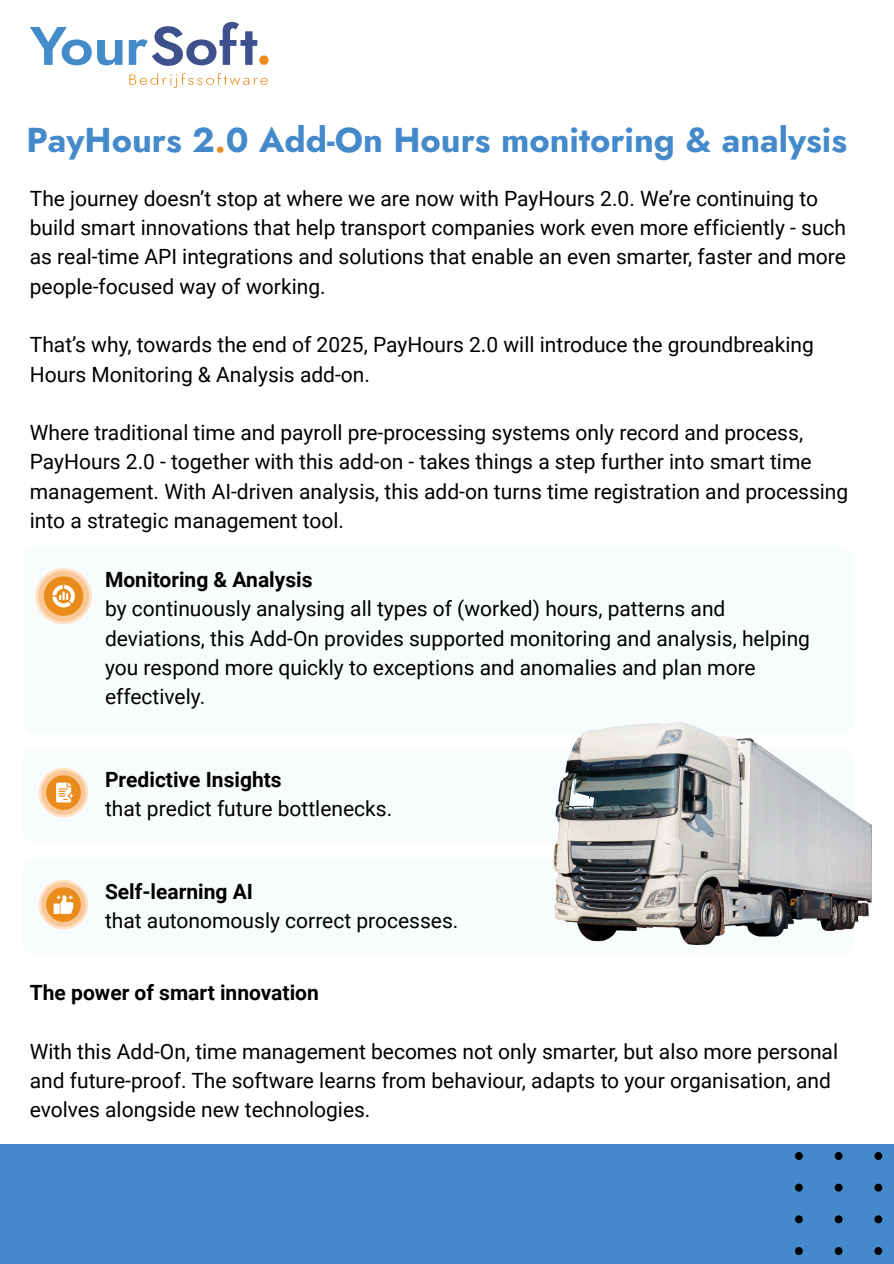
<style>
.page{position:relative;width:894px;height:1264px;background:#fff}
.page>*{position:absolute;margin:0;border:0;box-sizing:border-box;transform-origin:0 0}
.t1{font:700 34.5px "Jost";color:#448aca}
.t2{font:21px/29.2px "Roboto";color:#000}
.t3{font:700 21px "Roboto";color:#000}
.s1{color:#ea8c1c}
</style>
<div class="page">
<div style="left:23px;top:546px;width:830px;height:187px;background:#f8fcfd"></div>
<svg style="left:35px;top:568px;width:57px;height:56px"></svg>
<div style="left:22px;top:747px;width:831px;height:96px;background:#f8fcfd"></div>
<svg style="left:39px;top:767px;width:49px;height:50px"></svg>
<div style="left:22px;top:858px;width:831px;height:97px;background:#f8fcfd"></div>
<svg style="left:39px;top:879px;width:49px;height:50px"></svg>
<svg style="left:129px;top:73px;width:139px;height:15px"></svg>
<svg style="left:30px;top:27px;width:92px;height:38px"></svg>
<svg style="left:129px;top:22px;width:139px;height:44px"></svg>
<div style="left:0;top:1144px;width:893px;height:119px;background:#448aca"></div>
<img style="left:553px;top:723px;width:318px;height:221px">
<img style="left:795px;top:1152px;width:88px;height:102px">
<h1 class="t1" style="left:26px;top:115px;width:822px">PayHours 2<span class="s1">.</span>0 Add-On Hours monitoring &amp; analysis</h1>
<p class="t2" style="left:30px;top:184px;width:817px">The journey doesn’t stop at where we are now with PayHours 2.0. We’re continuing to build smart innovations that help transport companies work even more efficiently - such as real-time API integrations and solutions that enable an even smarter, faster and more people-focused way of working.</p>
<p class="t2" style="left:30px;top:330px;width:785px">That’s why, towards the end of 2025, PayHours 2.0 will introduce the groundbreaking<br>Hours Monitoring &amp; Analysis add-on.</p>
<p class="t2" style="left:30px;top:418px;width:819px">Where traditional time and payroll pre-processing systems only record and process, PayHours 2.0 - together with this add-on - takes things a step further into smart time management. With AI-driven analysis, this add-on turns time registration and processing into a strategic management tool.</p>
<p class="t3" style="left:105px;top:567px;width:209px">Monitoring &amp; Analysis</p>
<p class="t2" style="left:105px;top:594px;width:706px">by continuously analysing all types of (worked) hours, patterns and deviations, this Add-On provides supported monitoring and analysis, helping you respond more quickly to exceptions and anomalies and plan more effectively.</p>
<p class="t3" style="left:105px;top:767px;width:178px">Predictive Insights</p>
<p class="t2" style="left:105px;top:794px;width:288px">that predict future bottlenecks.</p>
<p class="t3" style="left:105px;top:879px;width:149px">Self-learning AI</p>
<p class="t2" style="left:105px;top:906px;width:355px">that autonomously correct processes.</p>
<p class="t3" style="left:30px;top:980px;width:290px">The power of smart innovation</p>
<p class="t2" style="left:30px;top:1036px;width:809px">With this Add-On, time management becomes not only smarter, but also more personal and future-proof. The software learns from behaviour, adapts to your organisation, and evolves alongside new technologies.</p>
</div>
